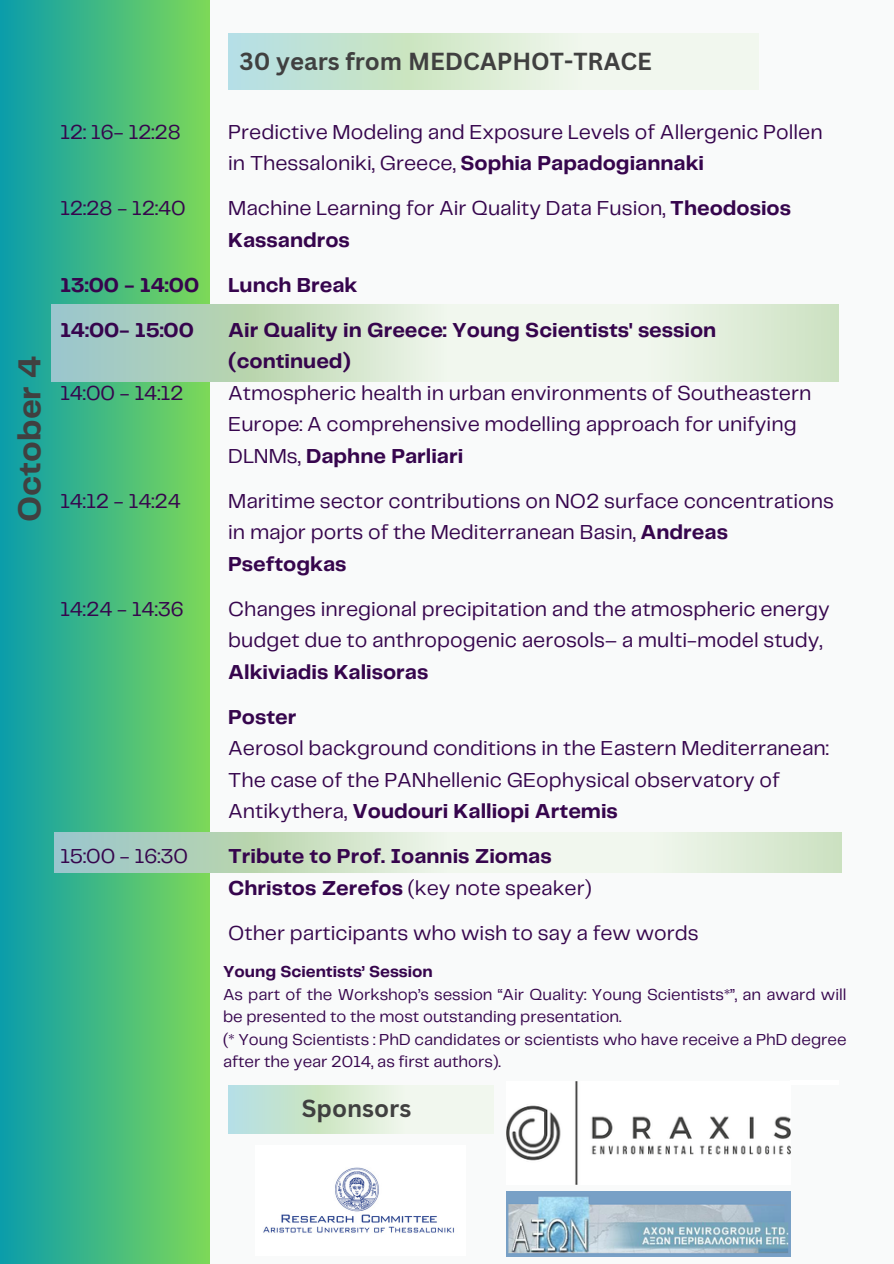
<style>
.page{position:relative;width:894px;height:1264px;background:#fff}
.page>*{position:absolute;margin:0;border:0;box-sizing:border-box;transform-origin:0 0}
.t1{font:700 33px "Telegraf";color:#404040}
.t2{font:700 24px "Canva Sans";color:#404040}
.t3{font:21px/31.5px "Telegraf";color:#36054d}
.t4{font:700 21px/31.5px "Telegraf";color:#36054d}
.t5{font:16.5px/22.5px "Telegraf";color:#36054d}
.t6{font:700 16.5px "Telegraf";color:#36054d}
.s1{font-weight:700}
.s2{font-weight:400}
</style>
<div class="page">
<div style="left:0;top:0;width:893px;height:1263px;background:#f9fafa"></div>
<div style="left:0;top:0;width:209px;height:1263px;background:linear-gradient(to right,#0b9daa,#7dd858)"></div>
<svg style="left:51px;top:305px;width:787px;height:76px"></svg>
<svg style="left:54px;top:832px;width:787px;height:40px"></svg>
<hr style="left:790px;top:1080px;width:48px;height:4px;background:#fff">
<svg style="left:228px;top:34px;width:530px;height:55px"></svg>
<img style="left:506px;top:1191px;width:284px;height:65px">
<img style="left:506px;top:1081px;width:284px;height:103px">
<img style="left:263px;top:1167px;width:191px;height:66px">
<svg style="left:228px;top:1085px;width:265px;height:48px"></svg>
<h4 class="t3" style="left:60px;top:117px;width:122px">12: 16- 12:28</h4>
<h4 class="t3" style="left:60px;top:193px;width:127px">12:28 - 12:40</h4>
<h4 class="t1" style="left:16px;top:521px;width:168px;rotate:-90deg">October 4</h4>
<h3 class="t4" style="left:60px;top:270px;width:141px">13:00 - 14:00</h3>
<h4 class="t4" style="left:60px;top:315px;width:135px">14:00- 15:00</h4>
<h4 class="t3" style="left:60px;top:378px;width:125px">14:00 - 14:12</h4>
<h4 class="t3" style="left:60px;top:486px;width:122px">14:12 - 14:24</h4>
<h4 class="t3" style="left:60px;top:594px;width:125px">14:24 - 14:36</h4>
<h4 class="t3" style="left:60px;top:841px;width:130px">15:00 - 16:30</h4>
<h4 class="t2" style="left:239px;top:44px;width:414px">30 years from MEDCAPHOT-TRACE</h4>
<h1 class="t3" style="left:228px;top:117px;width:595px">Predictive Modeling and Exposure Levels of Allergenic Pollen in Thessaloniki, Greece, <span class="s1">Sophia Papadogiannaki</span></h1>
<h2 class="t3" style="left:228px;top:193px;width:564px">Machine Learning for Air Quality Data Fusion, <span class="s1">Theodosios<br>Kassandros</span></h2>
<h4 class="t4" style="left:228px;top:270px;width:131px">Lunch Break</h4>
<h4 class="t3" style="left:228px;top:315px;width:584px"><span class="s1">Air Quality in Greece: Young Scientists' session (continued)<br></span>Atmospheric health in urban environments of Southeastern Europe: A comprehensive modelling approach for unifying DLNMs, <span class="s1">Daphne Parliari</span></h4>
<h3 class="t3" style="left:228px;top:486px;width:607px">Maritime sector contributions on NO2 surface concentrations in major ports of the Mediterranean Basin, <span class="s1">Andreas<br>Pseftogkas</span></h3>
<h3 class="t3" style="left:228px;top:594px;width:603px">Changes inregional precipitation and the atmospheric energy budget due to anthropogenic aerosols– a multi-model study,<br><span class="s1">Alkiviadis Kalisoras</span></h3>
<h4 class="t3" style="left:228px;top:702px;width:602px"><span class="s1">Poster<br></span>Aerosol background conditions in the Eastern Mediterranean:<br>The case of the PANhellenic GEophysical observatory of Antikythera, <span class="s1">Voudouri Kalliopi Artemis</span></h4>
<h4 class="t4" style="left:228px;top:841px;width:365px">Tribute to Prof. Ioannis Ziomas<br>Christos Zerefos <span class="s2">(key note speaker)</span></h4>
<h4 class="t3" style="left:228px;top:918px;width:472px">Other participants who wish to say a few words</h4>
<p class="t6" style="left:223px;top:964px;width:211px">Young Scientists’ Session</p>
<h2 class="t5" style="left:223px;top:983px;width:625px">As part of the Workshop’s session “Air Quality: Young Scientists*”, an award will be presented to the most outstanding presentation.</h2>
<p class="t5" style="left:223px;top:1028px;width:625px">(* Young Scientists : PhD candidates or scientists who have receive a PhD degree after the year 2014, as first authors).</p>
<p class="t2" style="left:302px;top:1090px;width:111px">Sponsors</p>
</div>
